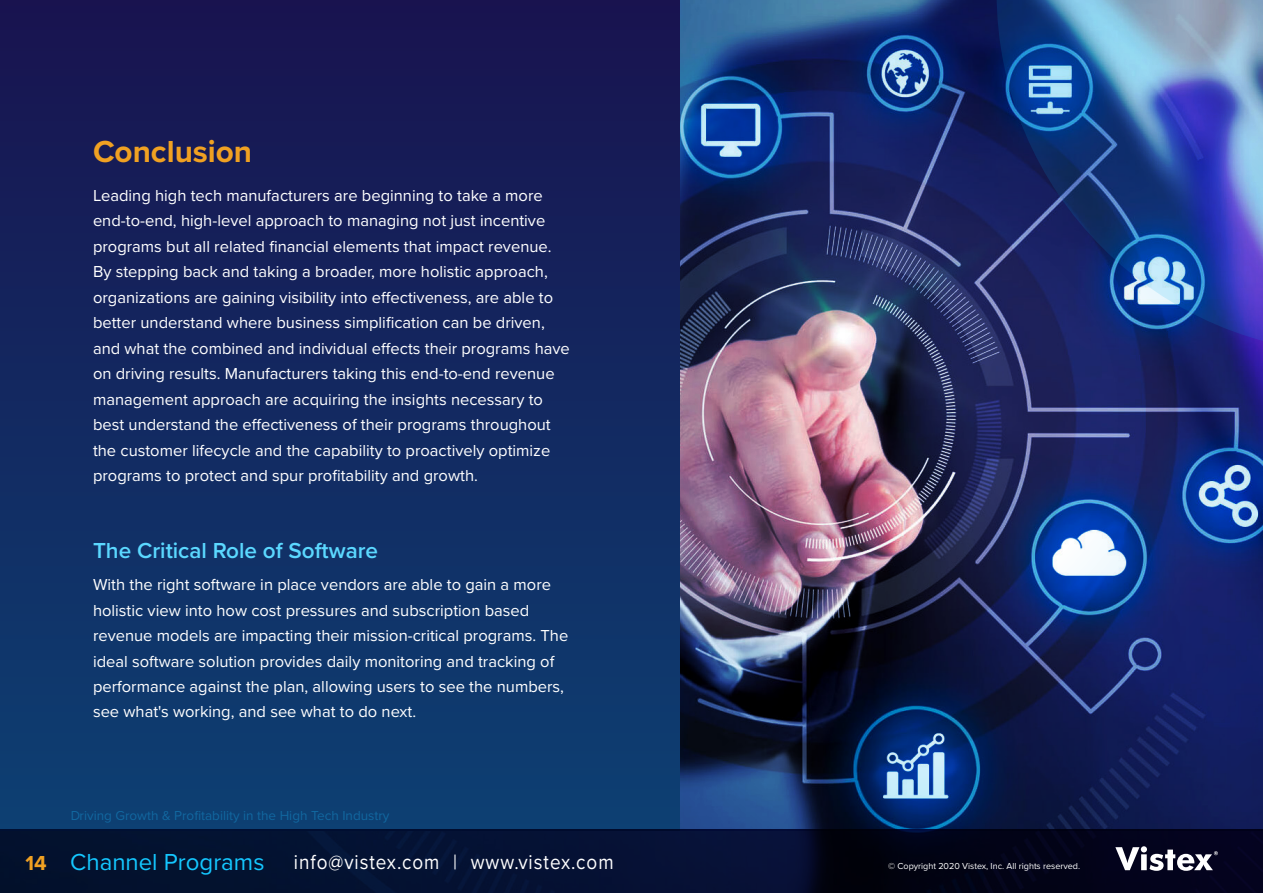
<style>
.page{position:relative;width:1263px;height:893px;background:#fff}
.page>*{position:absolute;margin:0;border:0;box-sizing:border-box;transform-origin:0 0}
.t1{font:700 31.5px "Proxima Nova";color:#f0a122}
.t2{font:24px "Proxima Nova";color:#14c7ff}
.t3{font:600 22.5px "Proxima Nova";color:#5bd8ff}
.t4{font:21px "Proxima Nova";letter-spacing:.05em;color:#fff;scale:.9 1}
.t5{font:16.5px/25.5px "Proxima Nova";color:#fff}
.t6{font:13.5px "Proxima Nova";color:#1582be}
.t7{font:9px "Proxima Nova";color:#fff}
.s1{font-weight:700;font-size:21px;color:#f0a122}
</style>
<div class="page">
<img style="left:679px;top:0;width:584px;height:830px">
<img style="left:996px;top:0;width:267px;height:353px">
<div style="left:0;top:0;width:679px;height:830px;background:linear-gradient(to bottom,#19134f,#0d4073)"></div>
<svg style="left:0;top:830px;width:1263px;height:63px;background:#030c29"></svg>
<svg style="left:1115px;top:846px;width:103px;height:25px"></svg>
<p class="t1" style="left:93px;top:128px;width:161px">Conclusion</p>
<p class="t5" style="left:93px;top:182px;width:478px">Leading high tech manufacturers are beginning to take a more end-to-end, high-level approach to managing not just incentive programs but all related financial elements that impact revenue.<br>By stepping back and taking a broader, more holistic approach, organizations are gaining visibility into effectiveness, are able to better understand where business simplification can be driven, and what the combined and individual effects their programs have on driving results. Manufacturers taking this end-to-end revenue management approach are acquiring the insights necessary to best understand the effectiveness of their programs throughout the customer lifecycle and the capability to proactively optimize programs to protect and spur profitability and growth.</p>
<p class="t3" style="left:93px;top:533px;width:287px">The Critical Role of Software</p>
<p class="t5" style="left:93px;top:571px;width:477px">With the right software in place vendors are able to gain a more holistic view into how cost pressures and subscription based revenue models are impacting their mission-critical programs. The ideal software solution provides daily monitoring and tracking of performance against the plan, allowing users to see the numbers, see what's working, and see what to do next.</p>
<p class="t6" style="left:70px;top:806px;width:321px">Driving Growth &amp; Profitability in the High Tech Industry</p>
<h2 class="t2" style="left:26px;top:844px;width:240px"><span class="s1">14</span> Channel Programs</h2>
<p class="t7" style="left:888px;top:859px;width:193px">© Copyright 2020 Vistex, Inc. All rights reserved.</p>
<p class="t4" style="left:294px;top:847px;width:357px">info@vistex.com | www.vistex.com</p>
</div>
